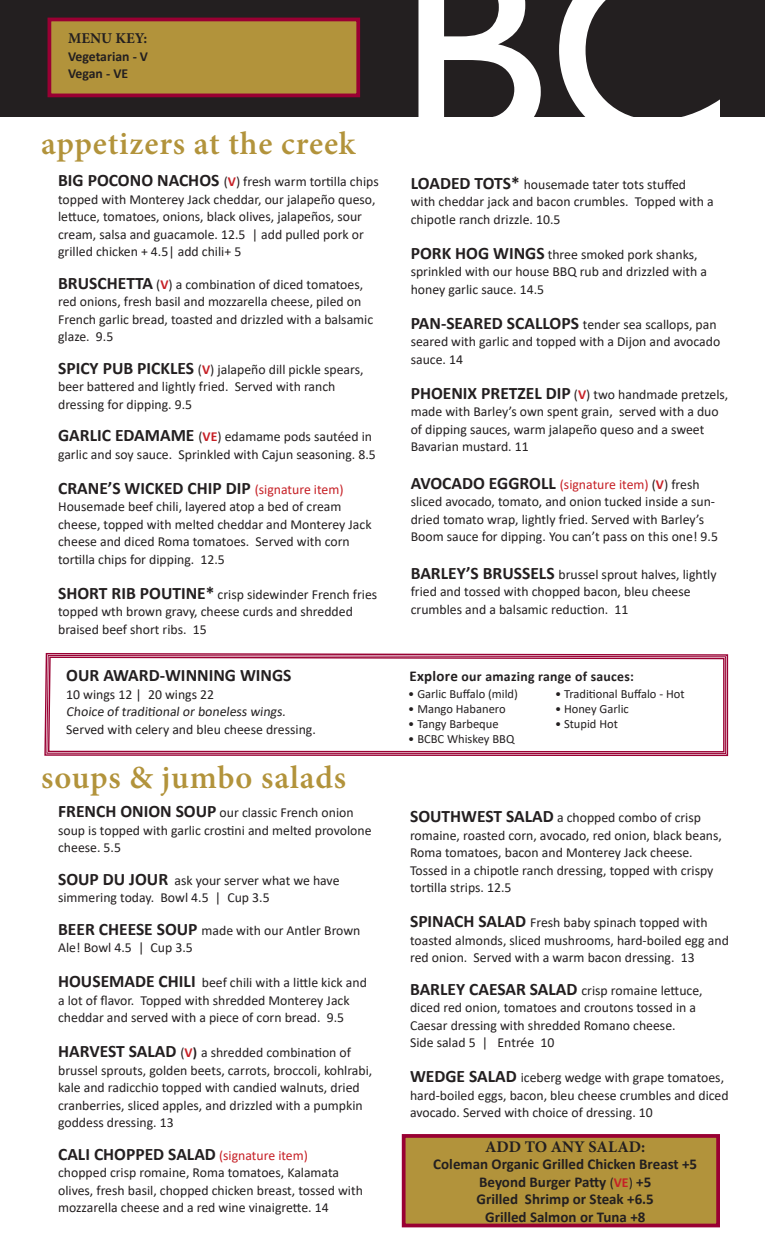
<style>
.page{position:relative;width:765px;height:1260px;background:#fff}
.page>*{position:absolute;margin:0;border:0;box-sizing:border-box;transform-origin:0 0}
.Headings{font:600 32.5px "Minion Pro";letter-spacing:.025em;color:#b2933b}
.Item_description{font:700 17.5px "Calibri";color:#231f20}
.Item_description-2{font:700 16.25px "Minion Pro";color:#231f20}
.Item_description-3{font:700 15px "Calibri";color:#231f20}
.Item_description-4{font:700 15px "Minion Pro";color:#231f20}
.Item_description-5{font:13.75px/17.5px "Calibri";color:#231f20}
.Item_description-6{font:700 13.75px "Calibri";letter-spacing:.015em;color:#231f20}
.Extras{font:12.5px "Calibri";color:#231f20}
.s1{font-weight:700;font-size:17.5px}
.s2{font-weight:700;color:#c62026}
.s3{font-weight:400;font-size:13.75px;color:#c62026}
.s4{color:#c62026}
.s5{font-size:15px}
.s6{font-weight:700}
.s7{font-weight:400;font-size:13.75px}
.s8{font-size:13.75px;color:#c62026}
</style>
<div class="page">
<div style="left:402px;top:1134px;width:318px;height:93px;background:#b2933b;border:4px solid #903"></div>
<div style="left:0;top:0;width:765px;height:117px;background:#231f20"></div>
<svg style="left:44px;top:653px;width:685px;height:104px"></svg>
<svg style="left:46px;top:655px;width:680px;height:99px;background:#b24167"></svg>
<svg style="left:47px;top:656px;width:678px;height:97px"></svg>
<svg style="left:418px;top:0;width:302px;height:117px"></svg>
<div style="left:49px;top:19px;width:309px;height:76px;background:#b2933b"></div>
<div style="left:48px;top:18px;width:312px;height:79px;border:4px solid #903"></div>
<p class="Item_description-4" style="left:68px;top:28px;width:81px">MENU KEY:</p>
<p class="Item_description-6" style="left:68px;top:47px;width:81px">Vegetarian - V</p>
<p class="Item_description-6" style="left:68px;top:64px;width:62px">Vegan - VE</p>
<p class="Headings" style="left:41px;top:121px;width:316px">appetizers at the creek</p>
<p class="Item_description-5" style="left:58px;top:172px;width:322px"><span class="s1">BIG POCONO NACHOS</span> (<span class="s2">V</span>) fresh warm tortilla chips topped with Monterey Jack cheddar, our jalapeño queso, lettuce, tomatoes, onions, black olives, jalapeños, sour cream, salsa and guacamole. 12.5 | add pulled pork or grilled chicken + 4.5| add chili+ 5</p>
<p class="Item_description-5" style="left:58px;top:275px;width:317px"><span class="s1">BRUSCHETTA</span> (<span class="s2">V</span>) a combination of diced tomatoes, red onions, fresh basil and mozzarella cheese, piled on French garlic bread, toasted and drizzled with a balsamic glaze. 9.5</p>
<p class="Item_description-5" style="left:58px;top:360px;width:307px"><span class="s1">SPICY PUB PICKLES</span> (<span class="s2">V</span>) jalapeño dill pickle spears, beer battered and lightly fried. Served with ranch dressing for dipping. 9.5</p>
<p class="Item_description-5" style="left:58px;top:427px;width:319px"><span class="s1">GARLIC EDAMAME</span> (<span class="s2">VE</span>) edamame pods sautéed in garlic and soy sauce. Sprinkled with Cajun seasoning. 8.5</p>
<p class="Item_description" style="left:58px;top:475px;width:287px">CRANE’S WICKED CHIP DIP <span class="s3">(signature item)</span></p>
<p class="Item_description-5" style="left:58px;top:497px;width:315px">Housemade beef chili, layered atop a bed of cream cheese, topped with melted cheddar and Monterey Jack cheese and diced Roma tomatoes. Served with corn tortilla chips for dipping. 12.5</p>
<p class="Item_description-5" style="left:58px;top:585px;width:321px"><span class="s1">SHORT RIB POUTINE*</span> crisp sidewinder French fries topped wth brown gravy, cheese curds and shredded braised beef short ribs. 15</p>
<p class="Item_description-5" style="left:411px;top:175px;width:304px"><span class="s1">LOADED TOTS*</span> housemade tater tots stuffed with cheddar jack and bacon crumbles. Topped with a chipotle ranch drizzle. 10.5</p>
<p class="Item_description-5" style="left:411px;top:245px;width:298px"><span class="s1">PORK HOG WINGS</span> three smoked pork shanks, sprinkled with our house BBQ rub and drizzled with a honey garlic sauce. 14.5</p>
<p class="Item_description-5" style="left:411px;top:315px;width:311px"><span class="s1">PAN-SEARED SCALLOPS</span> tender sea scallops, pan seared with garlic and topped with a Dijon and avocado sauce. 14</p>
<p class="Item_description-5" style="left:411px;top:385px;width:319px"><span class="s1">PHOENIX PRETZEL DIP</span> (<span class="s2">V</span>) two handmade pretzels, made with Barley’s own spent grain, served with a duo of dipping sauces, warm jalapeño queso and a sweet Bavarian mustard. 11</p>
<p class="Item_description-5" style="left:411px;top:475px;width:309px"><span class="s1">AVOCADO EGGROLL</span> <span class="s4">(signature item)</span> (<span class="s2">V</span>) fresh sliced avocado, tomato, and onion tucked inside a sun&shy;dried tomato wrap, lightly fried. Served with Barley’s Boom sauce for dipping. You can’t pass on this one! 9.5</p>
<p class="Item_description-5" style="left:411px;top:565px;width:307px"><span class="s1">BARLEY’S BRUSSELS</span> brussel sprout halves, lightly fried and tossed with chopped bacon, bleu cheese crumbles and a balsamic reduction. 11</p>
<p class="Item_description" style="left:66px;top:663px;width:227px">OUR AWARD-WINNING WINGS</p>
<p class="Item_description-6" style="left:409px;top:667px;width:226px"><span class="s5">Explore</span> our amazing range of sauces:</p>
<p class="Item_description-5" style="left:66px;top:685px;width:149px">10 wings 12 | 20 wings 22</p>
<p class="Item_description-5" style="left:66px;top:702px;width:223px">Choice of traditional or boneless wings.</p>
<p class="Item_description-5" style="left:66px;top:720px;width:251px">Served with celery and bleu cheese dressing.</p>
<p class="Extras" style="left:408px;top:686px;width:111px">• Garlic Buffalo (mild)</p>
<p class="Extras" style="left:408px;top:701px;width:99px">• Mango Habanero</p>
<p class="Extras" style="left:408px;top:716px;width:92px">• Tangy Barbeque</p>
<p class="Extras" style="left:408px;top:731px;width:108px">• BCBC Whiskey BBQ</p>
<p class="Extras" style="left:555px;top:686px;width:131px">• Traditional Buffalo - Hot</p>
<p class="Extras" style="left:555px;top:701px;width:75px">• Honey Garlic</p>
<p class="Extras" style="left:555px;top:716px;width:64px">• Stupid Hot</p>
<p class="Headings" style="left:41px;top:755px;width:306px">soups &amp; jumbo salads</p>
<p class="Item_description-5" style="left:58px;top:804px;width:315px"><span class="s1">FRENCH ONION SOUP</span> our classic French onion soup is topped with garlic crostini and melted provolone cheese. 5.5</p>
<p class="Item_description-5" style="left:58px;top:871px;width:283px"><span class="s1">SOUP DU JOUR</span> ask your server what we have simmering today. Bowl 4.5 | Cup 3.5</p>
<p class="Item_description-5" style="left:58px;top:921px;width:304px"><span class="s1">BEER CHEESE SOUP</span> made with our Antler Brown<br>Ale! Bowl 4.5 | Cup 3.5</p>
<p class="Item_description-5" style="left:58px;top:974px;width:310px"><span class="s1">HOUSEMADE CHILI</span> beef chili with a little kick and a lot of flavor. Topped with shredded Monterey Jack cheddar and served with a piece of corn bread. 9.5</p>
<p class="Item_description-5" style="left:58px;top:1044px;width:316px"><span class="s1">HARVEST SALAD</span> (<span class="s2">V</span><span class="s6">)</span> a shredded combination of brussel sprouts, golden beets, carrots, broccoli, kohlrabi, kale and radicchio topped with candied walnuts, dried cranberries, sliced apples, and drizzled with a pumpkin goddess dressing. 13</p>
<p class="Item_description" style="left:58px;top:1142px;width:251px">CALI CHOPPED SALAD <span class="s3">(signature item)</span></p>
<p class="Item_description-5" style="left:58px;top:1164px;width:306px">chopped crisp romaine, Roma tomatoes, Kalamata olives, fresh basil, chopped chicken breast, tossed with mozzarella cheese and a red wine vinaigrette. 14</p>
<p class="Item_description-5" style="left:410px;top:809px;width:313px"><span class="s1">SOUTHWEST SALAD</span> a chopped combo of crisp romaine, roasted corn, avocado, red onion, black beans, Roma tomatoes, bacon and Monterey Jack cheese.<br>Tossed in a chipotle ranch dressing, topped with crispy tortilla strips. 12.5</p>
<p class="Item_description-5" style="left:410px;top:914px;width:320px"><span class="s1">SPINACH SALAD</span> Fresh baby spinach topped with toasted almonds, sliced mushrooms, hard-boiled egg and red onion. Served with a warm bacon dressing. 13</p>
<p class="Item_description-5" style="left:410px;top:981px;width:294px"><span class="s1">BARLEY CAESAR SALAD</span> crisp romaine lettuce, diced red onion, tomatoes and croutons tossed in a<br>Caesar dressing with shredded Romano cheese.</p>
<p class="Item_description-5" style="left:410px;top:1034px;width:146px">Side salad 5 | Entrée 10</p>
<p class="Item_description-5" style="left:410px;top:1069px;width:320px"><span class="s1">WEDGE SALAD</span> iceberg wedge with grape tomatoes, hard-boiled eggs, bacon, bleu cheese crumbles and diced avocado. Served with choice of dressing. 10</p>
<p class="Item_description-2" style="left:485px;top:1135px;width:162px">ADD TO ANY SALAD:</p>
<p class="Item_description-3" style="left:433px;top:1154px;width:265px">Coleman Organic Grilled Chicken Breast +5</p>
<p class="Item_description-3" style="left:479px;top:1171px;width:174px">Beyond Burger Patty <span class="s7">(</span><span class="s8">VE</span><span class="s7">)</span> +5</p>
<p class="Item_description-3" style="left:477px;top:1189px;width:179px">Grilled Shrimp or Steak +6.5</p>
<p class="Item_description-3" style="left:485px;top:1206px;width:162px">Grilled Salmon or Tuna +8</p>
</div>
